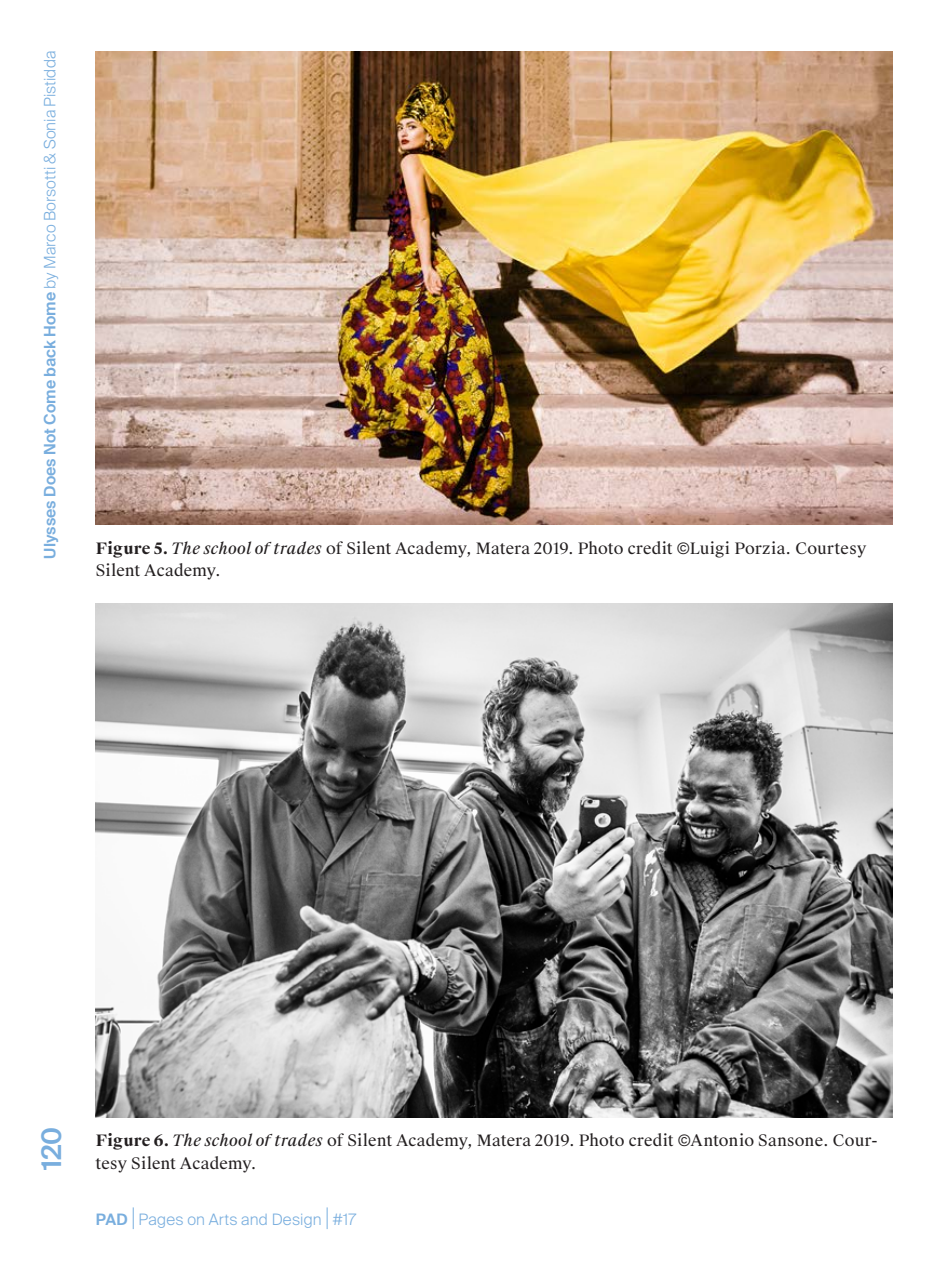
<style>
.page{position:relative;width:944px;height:1276px;background:#fff}
.page>*{position:absolute;margin:0;border:0;box-sizing:border-box;transform-origin:0 0}
.t1{font:600 27px "Suisse Intl";color:#79aede}
.t2{font:15.75px/22.5px "Suisse Works";letter-spacing:.015em;color:#231f20}
.t3{font:300 15.75px "Suisse Intl";letter-spacing:.005em;color:#79aede}
.s1{font-weight:600}
.s2{font-weight:700}
.s3{font-style:italic}
</style>
<div class="page">
<svg style="left:133px;top:1207px;width:1px;height:22px"></svg>
<svg style="left:327px;top:1207px;width:1px;height:22px"></svg>
<img style="left:96px;top:51px;width:797px;height:473px">
<img style="left:96px;top:603px;width:797px;height:514px">
<p class="t3" style="left:41px;top:559px;width:509px;rotate:-90deg"><span class="s1">Ulysses Does Not Come back Home</span> by Marco Borsotti &amp; Sonia Pistidda</p>
<p class="t2" style="left:96px;top:537px;width:772px"><span class="s2">Figure 5.</span> <span class="s3">The school of trades</span> of Silent Academy, Matera 2019. Photo credit ©Luigi Porzia. Courtesy<br>Silent Academy.</p>
<h1 class="t1" style="left:36px;top:1170px;width:45px;rotate:-90deg">120</h1>
<p class="t2" style="left:96px;top:1129px;width:783px"><span class="s2">Figure 6.</span> <span class="s3">The school of trades</span> of Silent Academy, Matera 2019. Photo credit ©Antonio Sansone. Cour&shy;tesy Silent Academy.</p>
<p class="t3" style="left:96px;top:1209px;width:262px"><span class="s1">PAD</span> Pages on Arts and Design #17</p>
</div>
